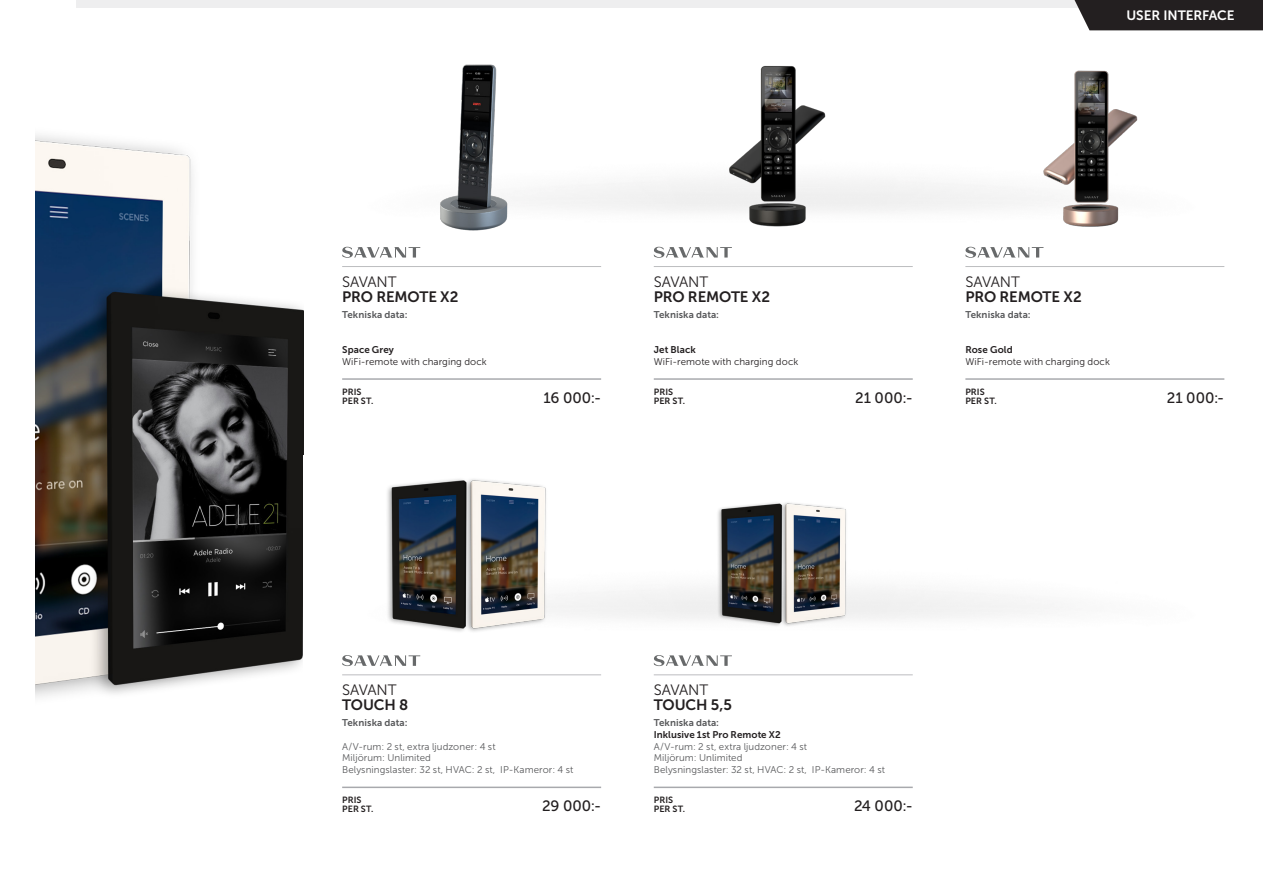
<style>
.page{position:relative;width:1263px;height:893px;background:#fff}
.page>*{position:absolute;margin:0;border:0;box-sizing:border-box;transform-origin:0 0}
.t1{font:15px "Museo Sans 700";letter-spacing:-.01em;color:#231f20}
.t2{font:15px "Museo Sans 500";letter-spacing:-.01em;color:#231f20}
.t3{font:15px "Museo Sans 300";letter-spacing:-.005em;color:#231f20}
.t4{font:13.5px "Museo Sans 700";letter-spacing:-.005em;color:#fff}
.t5{font:9.75px "Museo Sans 300";letter-spacing:.01em;color:#57585a}
.t6{font:9.75px/11.7px "Museo Sans 300";letter-spacing:.005em;color:#231f20}
.t7{font:9.75px "Museo Sans 700";letter-spacing:.01em;color:#57585a}
.t8{font:9.75px "Museo Sans 700";letter-spacing:.005em;color:#231f20}
.t9{font:9px "Museo Sans 700";letter-spacing:.01em;color:#231f20}
.s1{font-family:"Museo Sans 700"}
</style>
<div class="page">
<img style="left:36px;top:135px;width:268px;height:563px">
<img style="left:402px;top:64px;width:163px;height:167px">
<img style="left:664px;top:65px;width:242px;height:162px">
<img style="left:981px;top:70px;width:180px;height:157px">
<hr style="left:342px;top:378px;width:259px;height:2px;background:#a8a9ad">
<hr style="left:342px;top:266px;width:259px;height:1px;background:#bcbdc0">
<svg style="left:342px;top:247px;width:78px;height:11px"></svg>
<hr style="left:654px;top:378px;width:259px;height:2px;background:#a8a9ad">
<hr style="left:654px;top:266px;width:259px;height:1px;background:#bcbdc0">
<svg style="left:654px;top:247px;width:78px;height:11px"></svg>
<img style="left:386px;top:478px;width:161px;height:155px">
<img style="left:717px;top:502px;width:131px;height:125px">
<hr style="left:342px;top:787px;width:259px;height:1px;background:#a8a9ad">
<hr style="left:342px;top:675px;width:259px;height:1px;background:#bcbdc0">
<svg style="left:342px;top:655px;width:78px;height:11px"></svg>
<hr style="left:654px;top:787px;width:259px;height:1px;background:#a8a9ad">
<hr style="left:654px;top:675px;width:259px;height:1px;background:#bcbdc0">
<svg style="left:654px;top:655px;width:78px;height:11px"></svg>
<hr style="left:965px;top:378px;width:259px;height:2px;background:#a8a9ad">
<hr style="left:965px;top:266px;width:259px;height:1px;background:#bcbdc0">
<svg style="left:965px;top:247px;width:78px;height:11px"></svg>
<div style="left:77px;top:0;width:1186px;height:7px;background:#eeeeef"></div>
<div style="left:1074px;top:0;width:189px;height:30px;background:#231f20"></div>
<div style="left:1111px;top:10px;width:123px;height:12px;background:#231f20"></div>
<p class="t4" style="left:1126px;top:8px;width:109px">USER INTERFACE</p>
<p class="t3" style="left:342px;top:273px;width:56px">SAVANT</p>
<p class="t1" style="left:342px;top:288px;width:118px">PRO REMOTE X2</p>
<p class="t7" style="left:342px;top:309px;width:67px">Tekniska data:</p>
<p class="t6" style="left:342px;top:344px;width:146px"><span class="s1">Space Grey<br></span>WiFi-remote with charging dock</p>
<p class="t9" style="left:342px;top:387px;width:21px">PRIS</p>
<p class="t9" style="left:342px;top:396px;width:33px">PER ST.</p>
<p class="t2" style="left:543px;top:389px;width:59px">16 000:-</p>
<p class="t3" style="left:654px;top:273px;width:56px">SAVANT</p>
<p class="t1" style="left:654px;top:288px;width:118px">PRO REMOTE X2</p>
<p class="t7" style="left:654px;top:309px;width:67px">Tekniska data:</p>
<p class="t6" style="left:654px;top:344px;width:146px"><span class="s1">Jet Black<br></span>WiFi-remote with charging dock</p>
<p class="t9" style="left:654px;top:387px;width:21px">PRIS</p>
<p class="t9" style="left:654px;top:396px;width:33px">PER ST.</p>
<p class="t2" style="left:855px;top:389px;width:59px">21 000:-</p>
<p class="t3" style="left:965px;top:273px;width:56px">SAVANT</p>
<p class="t1" style="left:965px;top:288px;width:118px">PRO REMOTE X2</p>
<p class="t7" style="left:965px;top:309px;width:67px">Tekniska data:</p>
<p class="t6" style="left:965px;top:344px;width:146px"><span class="s1">Rose Gold<br></span>WiFi-remote with charging dock</p>
<p class="t9" style="left:965px;top:387px;width:21px">PRIS</p>
<p class="t9" style="left:965px;top:396px;width:33px">PER ST.</p>
<p class="t2" style="left:1167px;top:389px;width:59px">21 000:-</p>
<p class="t3" style="left:342px;top:682px;width:56px">SAVANT</p>
<p class="t1" style="left:342px;top:696px;width:68px">TOUCH 8</p>
<p class="t7" style="left:342px;top:717px;width:67px">Tekniska data:</p>
<p class="t5" style="left:342px;top:741px;width:155px">A/V-rum: 2 st, extra ljudzoner: 4 st</p>
<p class="t5" style="left:342px;top:753px;width:90px">Miljörum: Unlimited</p>
<p class="t5" style="left:342px;top:764px;width:233px">Belysningslaster: 32 st, HVAC: 2 st, IP-Kameror: 4 st</p>
<p class="t3" style="left:654px;top:682px;width:56px">SAVANT</p>
<p class="t1" style="left:654px;top:696px;width:80px">TOUCH 5,5</p>
<p class="t7" style="left:654px;top:717px;width:67px">Tekniska data:</p>
<p class="t8" style="left:654px;top:729px;width:129px">Inklusive 1st Pro Remote X2</p>
<p class="t5" style="left:654px;top:741px;width:155px">A/V-rum: 2 st, extra ljudzoner: 4 st</p>
<p class="t5" style="left:654px;top:753px;width:90px">Miljörum: Unlimited</p>
<p class="t5" style="left:654px;top:764px;width:233px">Belysningslaster: 32 st, HVAC: 2 st, IP-Kameror: 4 st</p>
<p class="t9" style="left:342px;top:795px;width:21px">PRIS</p>
<p class="t9" style="left:342px;top:804px;width:33px">PER ST.</p>
<p class="t2" style="left:542px;top:798px;width:61px">29 000:-</p>
<p class="t9" style="left:654px;top:795px;width:21px">PRIS</p>
<p class="t9" style="left:654px;top:804px;width:33px">PER ST.</p>
<p class="t2" style="left:854px;top:798px;width:60px">24 000:-</p>
</div>
